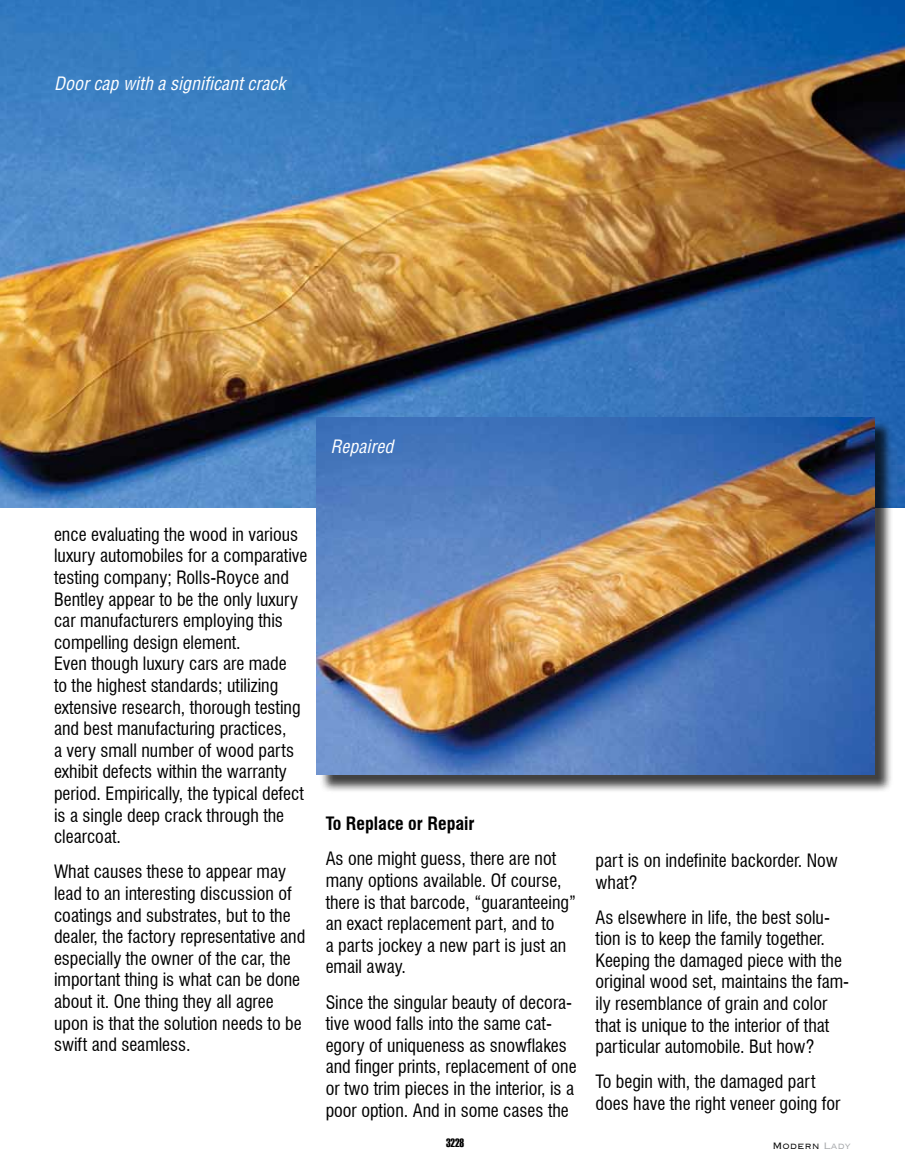
<style>
.page{position:relative;width:905px;height:1175px;background:#fff}
.page>*{position:absolute;margin:0;border:0;box-sizing:border-box;transform-origin:0 0}
.t1{font:condensed 18px/21.6px "Swiss 721 BT";color:#000}
.t2{font:italic condensed 18px "Helvetica";color:#fff}
.t3{font:700 condensed 18px "Swiss 721 BT";color:#000}
.t4{font:300 12px "Copperplate";color:#000}
.t5{font:12px "Haettenschweiler";color:#000}
.s1{color:#a7a9ac}
</style>
<div class="page">
<img style="left:0;top:0;width:904px;height:508px">
<div style="left:319px;top:420px;width:574px;height:373px;background:#000;opacity:.75"></div>
<img style="left:317px;top:418px;width:557px;height:356px">
<p class="t2" style="left:54px;top:72px;width:233px">Door cap with a significant crack</p>
<p class="t2" style="left:330px;top:435px;width:64px">Repaired</p>
<p class="t1" style="left:54px;top:523px;width:255px">ence evaluating the wood in various luxury automobiles for a comparative testing company; Rolls-Royce and Bentley appear to be the only luxury car manufacturers employing this compelling design element.<br>Even though luxury cars are made<br>to the highest standards; utilizing extensive research, thorough testing and best manufacturing practices,<br>a very small number of wood parts exhibit defects within the warranty period. Empirically, the typical defect is a single deep crack through the clearcoat.</p>
<p class="t1" style="left:54px;top:861px;width:253px">What causes these to appear may lead to an interesting discussion of coatings and substrates, but to the dealer, the factory representative and especially the owner of the car, the important thing is what can be done about it. One thing they all agree upon is that the solution needs to be swift and seamless.</p>
<p class="t3" style="left:325px;top:813px;width:150px">To Replace or Repair</p>
<p class="t1" style="left:325px;top:848px;width:252px">As one might guess, there are not many options available. Of course, there is that barcode, “guaranteeing” an exact replacement part, and to<br>a parts jockey a new part is just an email away.</p>
<p class="t1" style="left:325px;top:991px;width:252px">Since the singular beauty of decora&shy;tive wood falls into the same cat&shy;egory of uniqueness as snowflakes and finger prints, replacement of one or two trim pieces in the interior, is a poor option. And in some cases the</p>
<p class="t1" style="left:595px;top:849px;width:244px">part is on indefinite backorder. Now what?</p>
<p class="t1" style="left:595px;top:906px;width:255px">As elsewhere in life, the best solu&shy;tion is to keep the family together.<br>Keeping the damaged piece with the original wood set, maintains the fam&shy;ily resemblance of grain and color that is unique to the interior of that particular automobile. But how?</p>
<p class="t1" style="left:595px;top:1071px;width:246px">To begin with, the damaged part does have the right veneer going for</p>
<p class="t5" style="left:446px;top:1136px;width:20px">3228</p>
<p class="t4" style="left:772px;top:1137px;width:80px">Modern <span class="s1">Lady</span></p>
</div>
